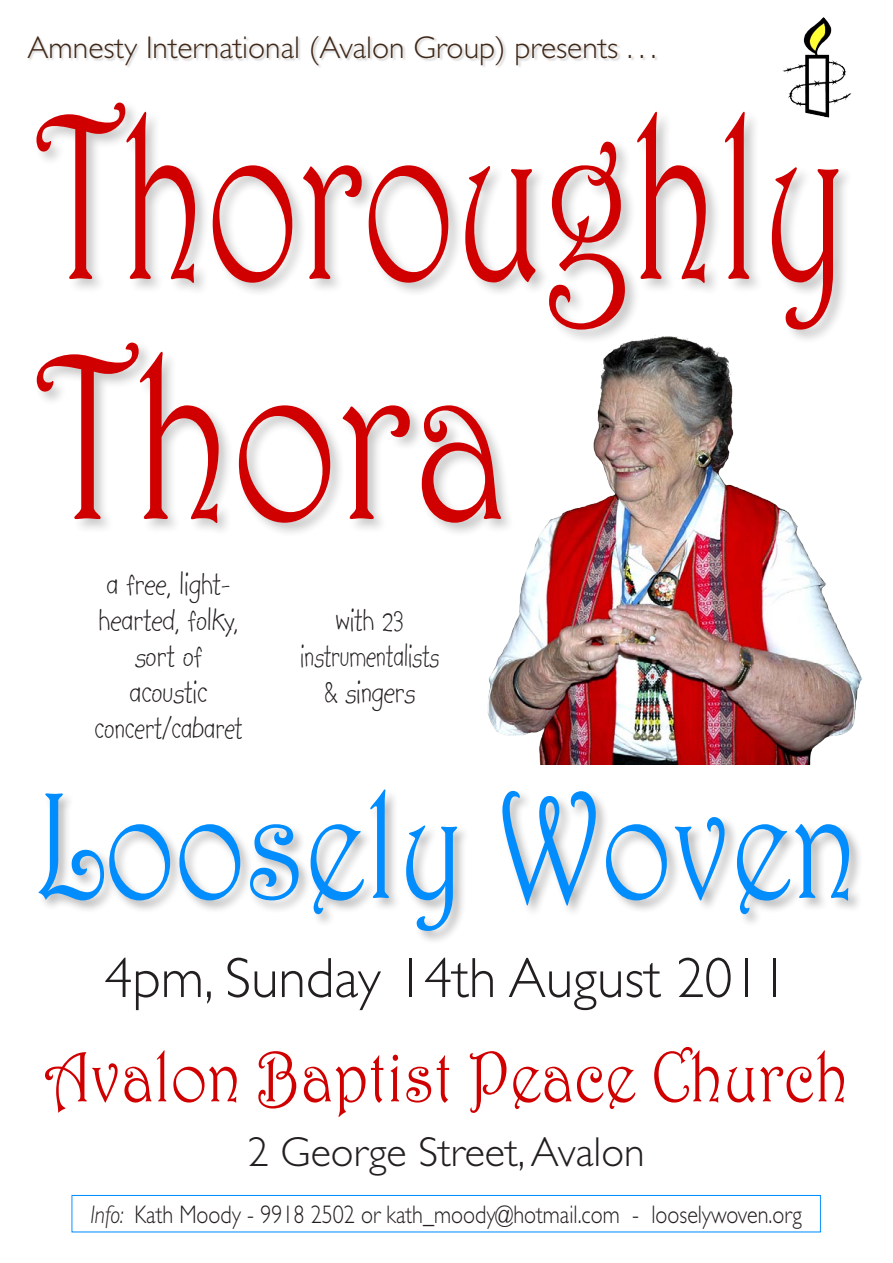
<style>
.page{position:relative;width:893px;height:1263px;background:#fff}
.page>*{position:absolute;margin:0;border:0;box-sizing:border-box;transform-origin:0 0}
.t1{font:235.5px "Harrington";color:#d10000;scale:.68 1}
.t2{font:235.5px "Harrington";color:#d10000;scale:.78 1}
.t3{font:153px "Harrington";color:#028dff;scale:.8 1}
.t4{font:72px "Harrington";color:#d10000;scale:.87 1}
.t5{font:300 57px "Gill Sans";color:#231f20}
.t6{font:300 42px "Gill Sans";color:#231f20}
.t7{font:34.5px/36px "Kidprint";color:#231f20;text-align:center;scale:.85 1}
.t8{font:300 31.5px "Gill Sans";color:#3e2717}
.t9{font:300 25.5px "Gill Sans";color:#231f20;scale:.87 1}
.s1{font-style:italic}
</style>
<div class="page">
<div style="left:36px;top:787px;width:826px;height:157px;background:#231f20;opacity:.31"></div>
<div style="left:34px;top:100px;width:819px;height:438px;background:#231f20;opacity:.25"></div>
<img style="left:486px;top:335px;width:376px;height:429px">
<div style="left:72px;top:1195px;width:749px;height:37px;border:1px solid #028dff"></div>
<img style="left:781px;top:17px;width:71px;height:101px">
<div style="left:28px;top:36px;width:630px;height:32px;background:#231f20;opacity:.2"></div>
<p class="t8" style="left:28px;top:29px;width:630px">Amnesty International (Avalon Group) presents . . .</p>
<p class="t1" style="left:35px;top:56px;width:1200px">Thoroughly</p>
<p class="t2" style="left:35px;top:296px;width:609px">Thora</p>
<p class="t7" style="left:98px;top:566px;width:166px;text-align:left">a free, light&shy;hearted, folky,</p>
<p class="t7" style="left:135px;top:638px;width:80px">sort of</p>
<p class="t7" style="left:95px;top:674px;width:175px">acoustic concert/cabaret</p>
<p class="t7" style="left:300px;top:602px;width:165px">with 23 instrumentalists</p>
<p class="t7" style="left:324px;top:674px;width:109px">&amp; singers</p>
<p class="t3" style="left:34px;top:753px;width:1031px">Loosely Woven</p>
<p class="t5" style="left:104px;top:946px;width:685px">4pm, Sunday 14th August 2011</p>
<p class="t4" style="left:44px;top:1033px;width:926px">Avalon Baptist Peace Church</p>
<p class="t6" style="left:248px;top:1128px;width:398px">2 George Street, Avalon</p>
<p class="t9" style="left:91px;top:1200px;width:819px"><span class="s1">Info:</span> Kath Moody - 9918 2502 or kath_moody@hotmail.com - looselywoven.org</p>
</div>
